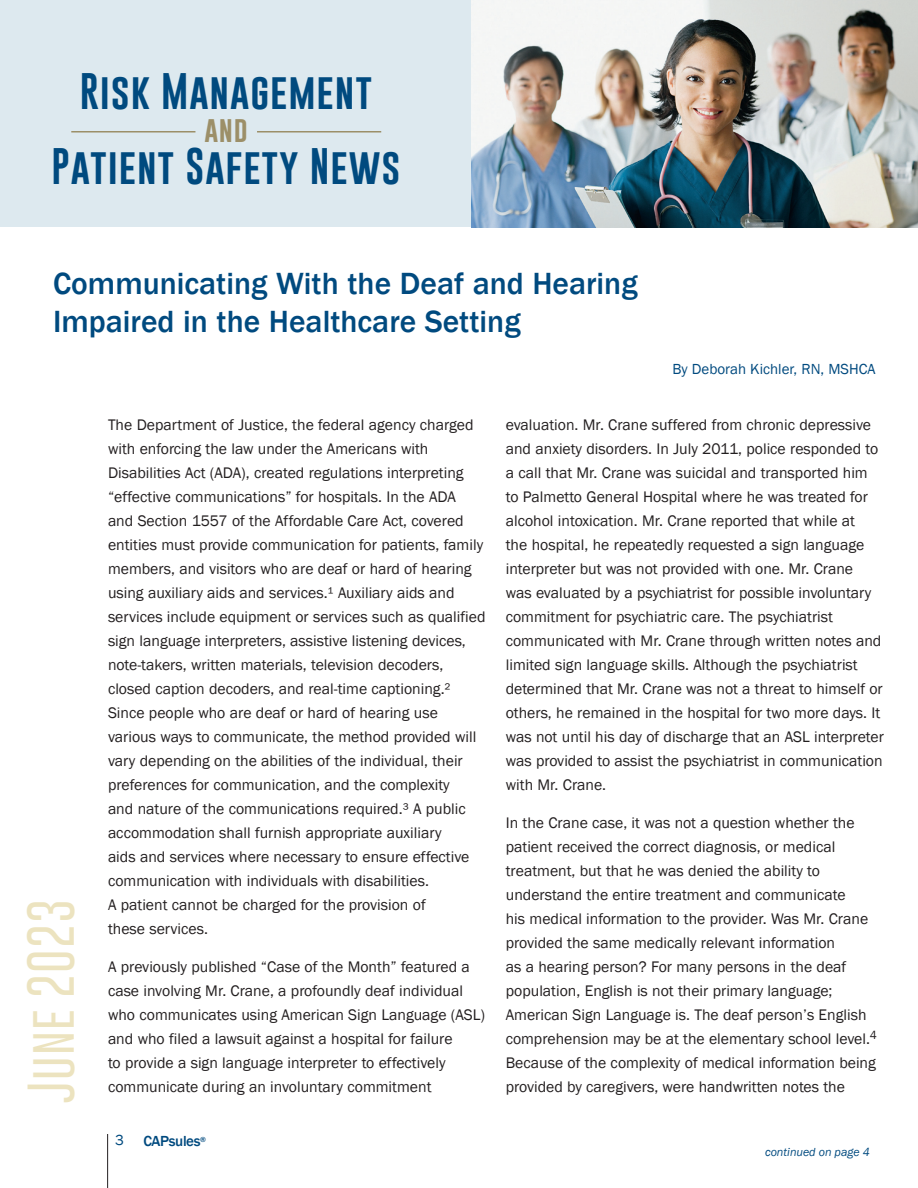
<style>
.page{position:relative;width:918px;height:1188px;background:#fff}
.page>*{position:absolute;margin:0;border:0;box-sizing:border-box;transform-origin:0 0}
.t1{font:100 48px "Gobold";letter-spacing:.025em;color:#ece3bf}
.t2{font:37.5px "Gobold";letter-spacing:.025em;color:#004a7f}
.t3{font:500 31.5px/37.8px "Franklin Gothic";color:#004a7f}
.t4{font:27px "Gobold";color:#9c8f68}
.t5{font:15.75px/24px "Franklin Gothic";color:#231f20}
.t6{font:15px "Franklin Gothic";color:#004a7f}
.t7{font:500 15px "Franklin Gothic";letter-spacing:-.025em;color:#004a7f}
.t8{font:italic 12px "Franklin Gothic";color:#004a7f}
.t9{font:500 7.5px "Franklin Gothic";color:#004a7f}
</style>
<div class="page">
<hr style="left:107px;top:1134px;width:1px;height:54px;background:#231f20">
<div style="left:0;top:0;width:918px;height:227px;background:#dde9ef"></div>
<img style="left:472px;top:0;width:446px;height:228px">
<hr style="left:71px;top:131px;width:124px;height:2px;background:#9c8f68">
<hr style="left:257px;top:131px;width:124px;height:2px;background:#9c8f68">
<h2 class="t2" style="left:80px;top:67px;width:294px">Risk Management</h2>
<h3 class="t4" style="left:204px;top:111px;width:45px">and</h3>
<h2 class="t2" style="left:52px;top:142px;width:350px">Patient Safety News</h2>
<h3 class="t3" style="left:53px;top:265px;width:586px">Communicating With the Deaf and Hearing<br>Impaired in the Healthcare Setting</h3>
<p class="t6" style="left:672px;top:360px;width:205px">By Deborah Kichler, RN, MSHCA</p>
<h1 class="t1" style="left:20px;top:1103px;width:205px;rotate:-90deg">June 2023</h1>
<p class="t5" style="left:108px;top:413px;width:379px">The Department of Justice, the federal agency charged with enforcing the law under the Americans with Disabilities Act (ADA), created regulations interpreting “effective communications” for hospitals. In the ADA<br>and Section 1557 of the Affordable Care Act, covered entities must provide communication for patients, family members, and visitors who are deaf or hard of hearing using auxiliary aids and services.¹ Auxiliary aids and services include equipment or services such as qualified sign language interpreters, assistive listening devices, note-takers, written materials, television decoders, closed caption decoders, and real-time captioning.²<br>Since people who are deaf or hard of hearing use various ways to communicate, the method provided will vary depending on the abilities of the individual, their preferences for communication, and the complexity<br>and nature of the communications required.³ A public accommodation shall furnish appropriate auxiliary<br>aids and services where necessary to ensure effective communication with individuals with disabilities.<br>A patient cannot be charged for the provision of<br>these services.</p>
<p class="t5" style="left:108px;top:955px;width:379px">A previously published “Case of the Month” featured a case involving Mr. Crane, a profoundly deaf individual who communicates using American Sign Language (ASL) and who filed a lawsuit against a hospital for failure<br>to provide a sign language interpreter to effectively communicate during an involuntary commitment</p>
<p class="t6" style="left:115px;top:1131px;width:10px">3</p>
<p class="t9" style="left:200px;top:1135px;width:7px">®</p>
<p class="t7" style="left:143px;top:1132px;width:59px">CAPsules</p>
<p class="t5" style="left:506px;top:413px;width:380px">evaluation. Mr. Crane suffered from chronic depressive and anxiety disorders. In July 2011, police responded to a call that Mr. Crane was suicidal and transported him to Palmetto General Hospital where he was treated for alcohol intoxication. Mr. Crane reported that while at<br>the hospital, he repeatedly requested a sign language interpreter but was not provided with one. Mr. Crane<br>was evaluated by a psychiatrist for possible involuntary commitment for psychiatric care. The psychiatrist communicated with Mr. Crane through written notes and limited sign language skills. Although the psychiatrist determined that Mr. Crane was not a threat to himself or others, he remained in the hospital for two more days. It was not until his day of discharge that an ASL interpreter was provided to assist the psychiatrist in communication with Mr. Crane.</p>
<p class="t5" style="left:506px;top:811px;width:373px">In the Crane case, it was not a question whether the patient received the correct diagnosis, or medical treatment, but that he was denied the ability to understand the entire treatment and communicate<br>his medical information to the provider. Was Mr. Crane provided the same medically relevant information<br>as a hearing person? For many persons in the deaf population, English is not their primary language; American Sign Language is. The deaf person’s English comprehension may be at the elementary school level.<sup>4<br></sup>Because of the complexity of medical information being provided by caregivers, were handwritten notes the</p>
<p class="t8" style="left:765px;top:1144px;width:106px">continued on page 4</p>
</div>
